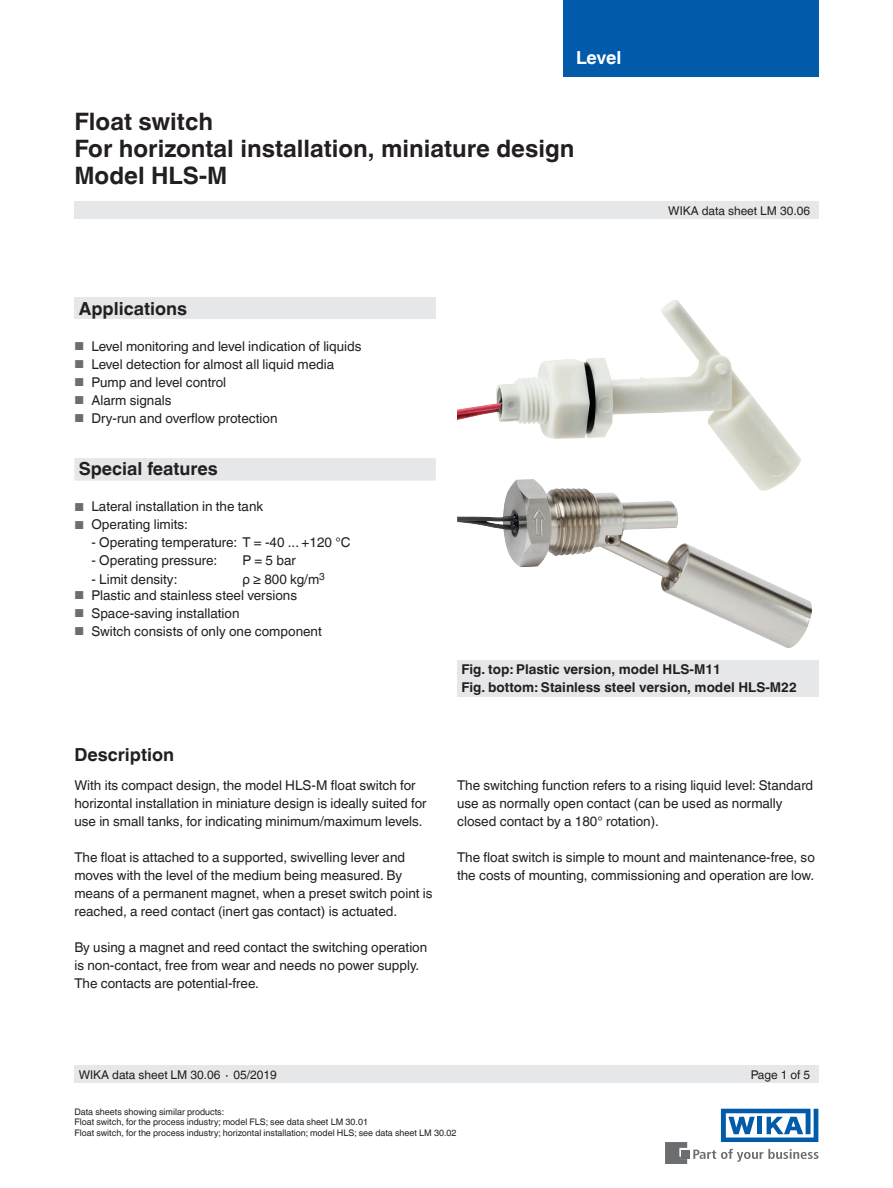
<style>
.page{position:relative;width:893px;height:1188px;background:#fff}
.page>*{position:absolute;margin:0;border:0;box-sizing:border-box;transform-origin:0 0}
.t1{font:700 24px/27px "Helvetica World";color:#231f20}
.t2{font:700 18px "Helvetica World";color:#231f20}
.t3{font:700 18px "Helvetica World";letter-spacing:-.02em;color:#fff}
.t4{font:13.5px/18px "Helvetica World";color:#231f20}
.t5{font:700 13.5px/18px "Helvetica World";color:#231f20}
.t6{font:12px "Helvetica World";color:#231f20}
.t7{font:9px/10.5px "Helvetica World";color:#231f20}
.s1{font-size:11.55px;color:#6c6d70}
</style>
<div class="page">
<div style="left:74px;top:297px;width:362px;height:22px;background:#e6e7e9"></div>
<div style="left:74px;top:202px;width:745px;height:17px;background:#e6e7e9"></div>
<div style="left:74px;top:1066px;width:745px;height:17px;background:#e6e7e9"></div>
<svg style="left:693px;top:1149px;width:126px;height:13px"></svg>
<div style="left:682px;top:1150px;width:8px;height:8px;background:#6c6d70"></div>
<svg style="left:665px;top:1142px;width:22px;height:22px"></svg>
<svg style="left:721px;top:1109px;width:97px;height:33px"></svg>
<div style="left:563px;top:0;width:256px;height:77px;background:#015aaa"></div>
<div style="left:457px;top:660px;width:361px;height:36px;background:#e6e7e9"></div>
<div style="left:74px;top:458px;width:362px;height:23px;background:#e6e7e9"></div>
<img style="left:457px;top:496px;width:355px;height:152px">
<img style="left:457px;top:300px;width:344px;height:196px">
<h2 class="t3" style="left:576px;top:47px;width:47px">Level</h2>
<h1 class="t1" style="left:74px;top:108px;width:501px">Float switch<br>For horizontal installation, miniature design<br>Model HLS-M</h1>
<h2 class="t2" style="left:79px;top:298px;width:110px">Applications</h2>
<p class="t4" style="left:74px;top:337px;width:289px"><span class="s1">■</span> Level monitoring and level indication of liquids</p>
<p class="t4" style="left:74px;top:355px;width:261px"><span class="s1">■</span> Level detection for almost all liquid media</p>
<p class="t4" style="left:74px;top:373px;width:153px"><span class="s1">■</span> Pump and level control</p>
<p class="t4" style="left:74px;top:391px;width:99px"><span class="s1">■</span> Alarm signals</p>
<p class="t4" style="left:74px;top:409px;width:205px"><span class="s1">■</span> Dry-run and overflow protection</p>
<h2 class="t2" style="left:79px;top:459px;width:141px">Special features</h2>
<p class="t4" style="left:74px;top:498px;width:190px"><span class="s1">■</span> Lateral installation in the tank</p>
<p class="t4" style="left:74px;top:516px;width:115px"><span class="s1">■</span> Operating limits:</p>
<p class="t4" style="left:91px;top:533px;width:261px">- Operating temperature: T = -40 ... +120 °C</p>
<p class="t4" style="left:91px;top:552px;width:127px">- Operating pressure:</p>
<p class="t4" style="left:242px;top:552px;width:55px">P = 5 bar</p>
<p class="t4" style="left:91px;top:570px;width:88px">- Limit density:</p>
<p class="t4" style="left:242px;top:570px;width:84px">ρ ≥ 800 kg/m<sup>3</sup></p>
<p class="t4" style="left:74px;top:586px;width:224px"><span class="s1">■</span> Plastic and stainless steel versions</p>
<p class="t4" style="left:74px;top:604px;width:167px"><span class="s1">■</span> Space-saving installation</p>
<p class="t4" style="left:74px;top:622px;width:249px"><span class="s1">■</span> Switch consists of only one component</p>
<p class="t6" style="left:668px;top:204px;width:143px">WIKA data sheet LM 30.06</p>
<h2 class="t2" style="left:74px;top:745px;width:101px">Description</h2>
<p class="t4" style="left:74px;top:776px;width:354px">With its compact design, the model HLS-M float switch for horizontal installation in miniature design is ideally suited for use in small tanks, for indicating minimum/maximum levels.</p>
<p class="t4" style="left:74px;top:848px;width:360px">The float is attached to a supported, swivelling lever and moves with the level of the medium being measured. By means of a permanent magnet, when a preset switch point is reached, a reed contact (inert gas contact) is actuated.</p>
<p class="t4" style="left:74px;top:938px;width:354px">By using a magnet and reed contact the switching operation is non-contact, free from wear and needs no power supply.<br>The contacts are potential-free.</p>
<p class="t5" style="left:461px;top:660px;width:337px">Fig. top: Plastic version, model HLS-M11<br>Fig. bottom: Stainless steel version, model HLS-M22</p>
<p class="t4" style="left:457px;top:776px;width:358px">The switching function refers to a rising liquid level: Standard use as normally open contact (can be used as normally closed contact by a 180° rotation).</p>
<p class="t4" style="left:457px;top:848px;width:359px">The float switch is simple to mount and maintenance-free, so the costs of mounting, commissioning and operation are low.</p>
<p class="t6" style="left:79px;top:1068px;width:200px">WIKA data sheet LM 30.06 ∙ 05/2019</p>
<p class="t6" style="left:751px;top:1068px;width:61px">Page 1 of 5</p>
<p class="t7" style="left:74px;top:1107px;width:384px">Data sheets showing similar products:<br>Float switch, for the process industry; model FLS; see data sheet LM 30.01<br>Float switch, for the process industry; horizontal installation; model HLS; see data sheet LM 30.02</p>
</div>
